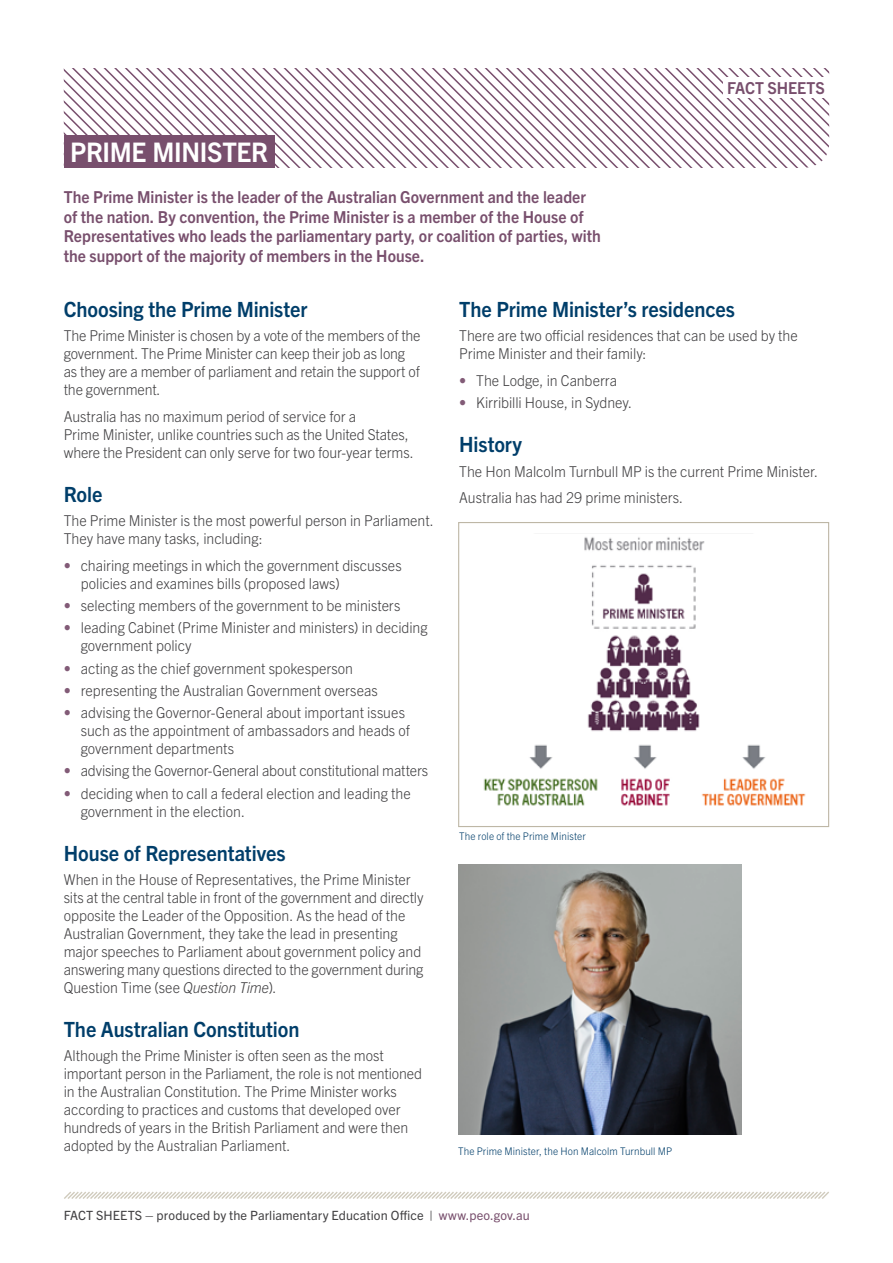
<style>
.page{position:relative;width:893px;height:1263px;background:#fff}
.page>*{position:absolute;margin:0;border:0;box-sizing:border-box;transform-origin:0 0}
.Heading_1{font:700 27px "Trade Gothic Next LT Pro";letter-spacing:-.01em;color:#fff;scale:.95 1}
.Heading_2{font:700 21px "Trade Gothic Next LT Pro";letter-spacing:-.005em;color:#003e6a;scale:.95 1}
.intro_text{font:700 16.5px/19.5px "Trade Gothic Next LT Pro";color:#784f6d;scale:.95 1}
.Body_text{font:300 15px/18px "Trade Gothic Next LT Pro";letter-spacing:-.005em;color:#414042;scale:.95 1}
.Bullets{font:300 15px/18px "Trade Gothic Next LT Pro";letter-spacing:-.005em;color:#414042;scale:.95 1}
.Bullets_last{font:300 15px/18px "Trade Gothic Next LT Pro";letter-spacing:-.005em;color:#414042;scale:.95 1}
.t1{font:12.75px "Trade Gothic Next LT Pro";letter-spacing:.01em;color:#414042}
.t2{font:300 10.5px "Trade Gothic Next LT Pro";letter-spacing:.01em;color:#003e6a;scale:.95 1}
.s1{font-weight:700;color:#825b77}
.s2{font-style:italic}
.s3{color:#784f6d}
</style>
<div class="page">
<svg style="left:73px;top:68px;width:64px;height:68px"></svg>
<svg style="left:137px;top:68px;width:692px;height:100px"></svg>
<svg style="left:64px;top:1191px;width:765px;height:8px"></svg>
<div style="left:723px;top:78px;width:106px;height:20px;background:#fff"></div>
<div style="left:458px;top:522px;width:371px;height:305px;border:1px solid #beb7a6"></div>
<div style="left:64px;top:136px;width:210px;height:32px;background:#784f6d"></div>
<img style="left:483px;top:537px;width:323px;height:269px">
<img style="left:458px;top:865px;width:284px;height:269px">
<p class="intro_text" style="left:727px;top:77px;width:104px">FACT SHEETS</p>
<h1 class="Heading_1" style="left:70px;top:133px;width:210px">PRIME MINISTER</h1>
<p class="intro_text" style="left:64px;top:186px;width:567px">The Prime Minister is the leader of the Australian Government and the leader of the nation. By convention, the Prime Minister is a member of the House of Representatives who leads the parliamentary party, or coalition of parties, with the support of the majority of members in the House.</p>
<h2 class="Heading_2" style="left:64px;top:295px;width:258px">Choosing the Prime Minister</h2>
<p class="Body_text" style="left:64px;top:326px;width:377px">The Prime Minister is chosen by a vote of the members of the government. The Prime Minister can keep their job as long as they are a member of parliament and retain the support of the government.</p>
<p class="Body_text" style="left:64px;top:406px;width:370px">Australia has no maximum period of service for a<br>Prime Minister, unlike countries such as the United States, where the President can only serve for two four-year terms.</p>
<h2 class="Heading_2" style="left:64px;top:480px;width:42px">Role</h2>
<p class="Body_text" style="left:64px;top:511px;width:391px">The Prime Minister is the most powerful person in Parliament.<br>They have many tasks, including:</p>
<p class="Bullets" style="left:81px;top:555px;width:339px;text-indent:-17px"><span class="s1">•</span> chairing meetings in which the government discusses policies and examines bills (proposed laws)</p>
<p class="Bullets" style="left:64px;top:596px;width:356px"><span class="s1">•</span> selecting members of the government to be ministers</p>
<p class="Bullets" style="left:81px;top:618px;width:367px;text-indent:-17px"><span class="s1">•</span> leading Cabinet (Prime Minister and ministers) in deciding government policy</p>
<p class="Bullets" style="left:64px;top:658px;width:306px"><span class="s1">•</span> acting as the chief government spokesperson</p>
<p class="Bullets" style="left:64px;top:680px;width:332px"><span class="s1">•</span> representing the Australian Government overseas</p>
<p class="Bullets" style="left:81px;top:703px;width:348px;text-indent:-17px"><span class="s1">•</span> advising the Governor-General about important issues such as the appointment of ambassadors and heads of government departments</p>
<p class="Bullets" style="left:64px;top:761px;width:385px"><span class="s1">•</span> advising the Governor-General about constitutional matters</p>
<p class="Bullets_last" style="left:81px;top:783px;width:349px;text-indent:-17px"><span class="s1">•</span> deciding when to call a federal election and leading the government in the election.</p>
<h2 class="Heading_2" style="left:64px;top:838px;width:235px">House of Representatives</h2>
<p class="Body_text" style="left:64px;top:869px;width:380px">When in the House of Representatives, the Prime Minister sits at the central table in front of the government and directly opposite the Leader of the Opposition. As the head of the Australian Government, they take the lead in presenting major speeches to Parliament about government policy and answering many questions directed to the government during Question Time (see <span class="s2">Question Time</span>).</p>
<h2 class="Heading_2" style="left:64px;top:1015px;width:250px">The Australian Constitution</h2>
<p class="Body_text" style="left:64px;top:1046px;width:379px">Although the Prime Minister is often seen as the most important person in the Parliament, the role is not mentioned in the Australian Constitution. The Prime Minister works according to practices and customs that developed over hundreds of years in the British Parliament and were then adopted by the Australian Parliament.</p>
<h2 class="Heading_2" style="left:459px;top:295px;width:292px">The Prime Minister’s residences</h2>
<p class="Body_text" style="left:459px;top:326px;width:358px">There are two official residences that can be used by the<br>Prime Minister and their family:</p>
<p class="Bullets" style="left:459px;top:370px;width:168px"><span class="s1">•</span> The Lodge, in Canberra</p>
<p class="Bullets_last" style="left:459px;top:393px;width:184px"><span class="s1">•</span> Kirribilli House, in Sydney.</p>
<h2 class="Heading_2" style="left:459px;top:430px;width:68px">History</h2>
<p class="Body_text" style="left:459px;top:461px;width:379px">The Hon Malcolm Turnbull MP is the current Prime Minister.</p>
<p class="Body_text" style="left:459px;top:488px;width:237px">Australia has had 29 prime ministers.</p>
<p class="t2" style="left:459px;top:829px;width:135px">The role of the Prime Minister</p>
<p class="t2" style="left:458px;top:1143px;width:227px">The Prime Minister, the Hon Malcolm Turnbull MP</p>
<p class="t1" style="left:64px;top:1206px;width:468px">FACT SHEETS – produced by the Parliamentary Education Office | <span class="s3">www.peo.gov.au</span></p>
</div>
